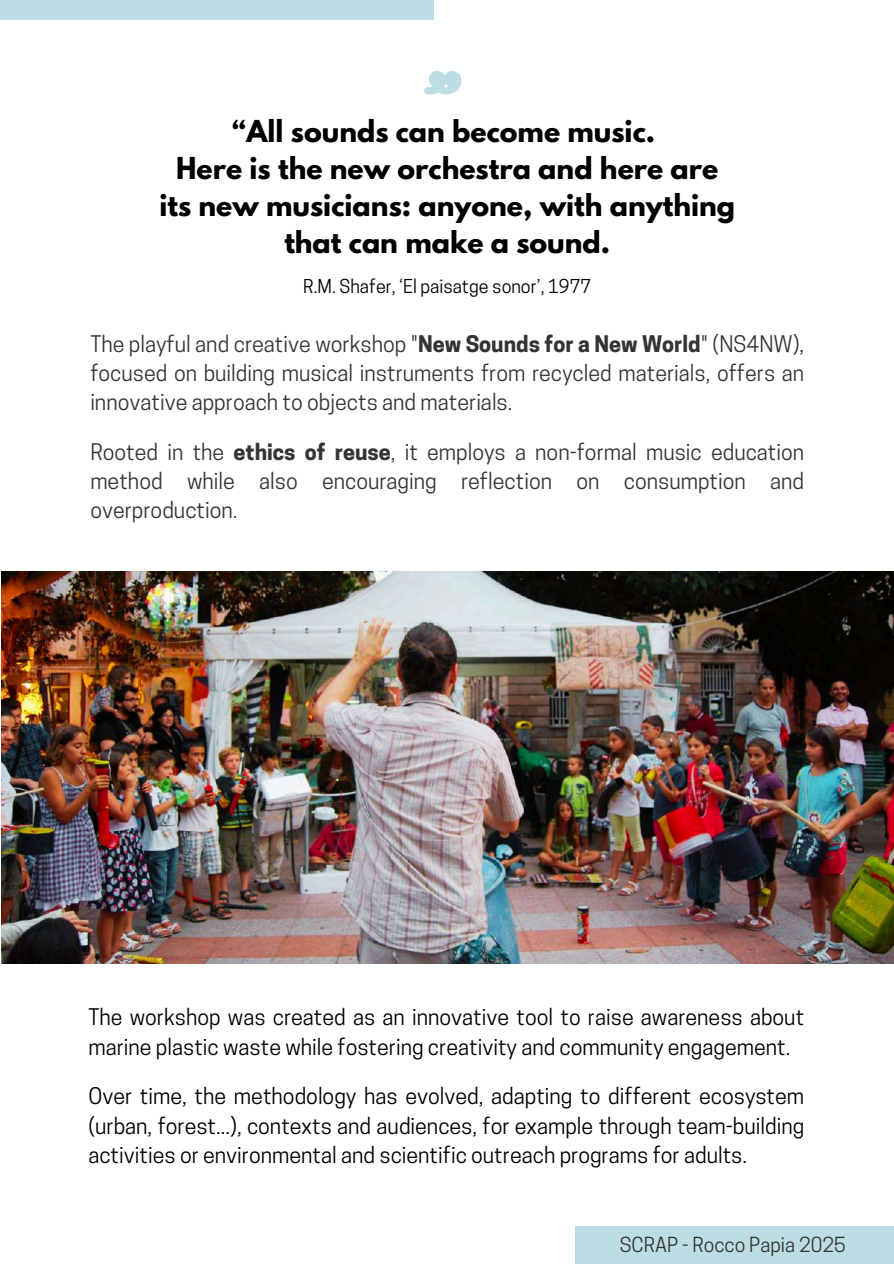
<style>
.page{position:relative;width:894px;height:1264px;background:#fff}
.page>*{position:absolute;margin:0;border:0;box-sizing:border-box;transform-origin:0 0}
.t1{font:98.1px "Bukhari Script";color:#bcdde3}
.t2{font:700 26.7px/37.2px "League Spartan";color:#000;text-align:center}
.t3{font:21.45px/29.2px "Cooper Hewitt";color:#000}
.t4{font:21.45px/29.2px "Cooper Hewitt";color:#343434;text-align:justify}
.t5{font:19.5px "Cooper Hewitt";color:#343434}
.t6{font:18px "Cooper Hewitt";color:#000}
.s1{font-weight:700}
</style>
<div class="page">
<div style="left:0;top:0;width:434px;height:20px;background:#bcdde3"></div>
<img style="left:1px;top:571px;width:892px;height:392px">
<div style="left:575px;top:1226px;width:318px;height:37px;background:#bcdde3"></div>
<h1 class="t1" style="left:410px;top:60px;width:31px">"</h1>
<p class="t2" style="left:159px;top:116px;width:577px">“All sounds can become music.<br>Here is the new orchestra and here are its new musicians: anyone, with anything that can make a sound.</p>
<p class="t6" style="left:303px;top:279px;width:289px">R.M. Shafer, ‘El paisatge sonor’, 1977</p>
<p class="t4" style="left:90px;top:331px;width:715px">The playful and creative workshop "<span class="s1">New Sounds for a New World</span>" (NS4NW), focused on building musical instruments from recycled materials, offers an innovative approach to objects and materials.</p>
<p class="t4" style="left:90px;top:439px;width:715px">Rooted in the <span class="s1">ethics of reuse</span>, it employs a non-formal music education method while also encouraging reflection on consumption and overproduction.</p>
<p class="t3" style="left:88px;top:1005px;width:717px">The workshop was created as an innovative tool to raise awareness about marine plastic waste while fostering creativity and community engagement.</p>
<p class="t3" style="left:88px;top:1084px;width:717px;text-align:justify">Over time, the methodology has evolved, adapting to different ecosystem (urban, forest...), contexts and audiences, for example through team-building activities or environmental and scientific outreach programs for adults.</p>
<p class="t5" style="left:619px;top:1237px;width:227px">SCRAP - Rocco Papia 2025</p>
</div>
